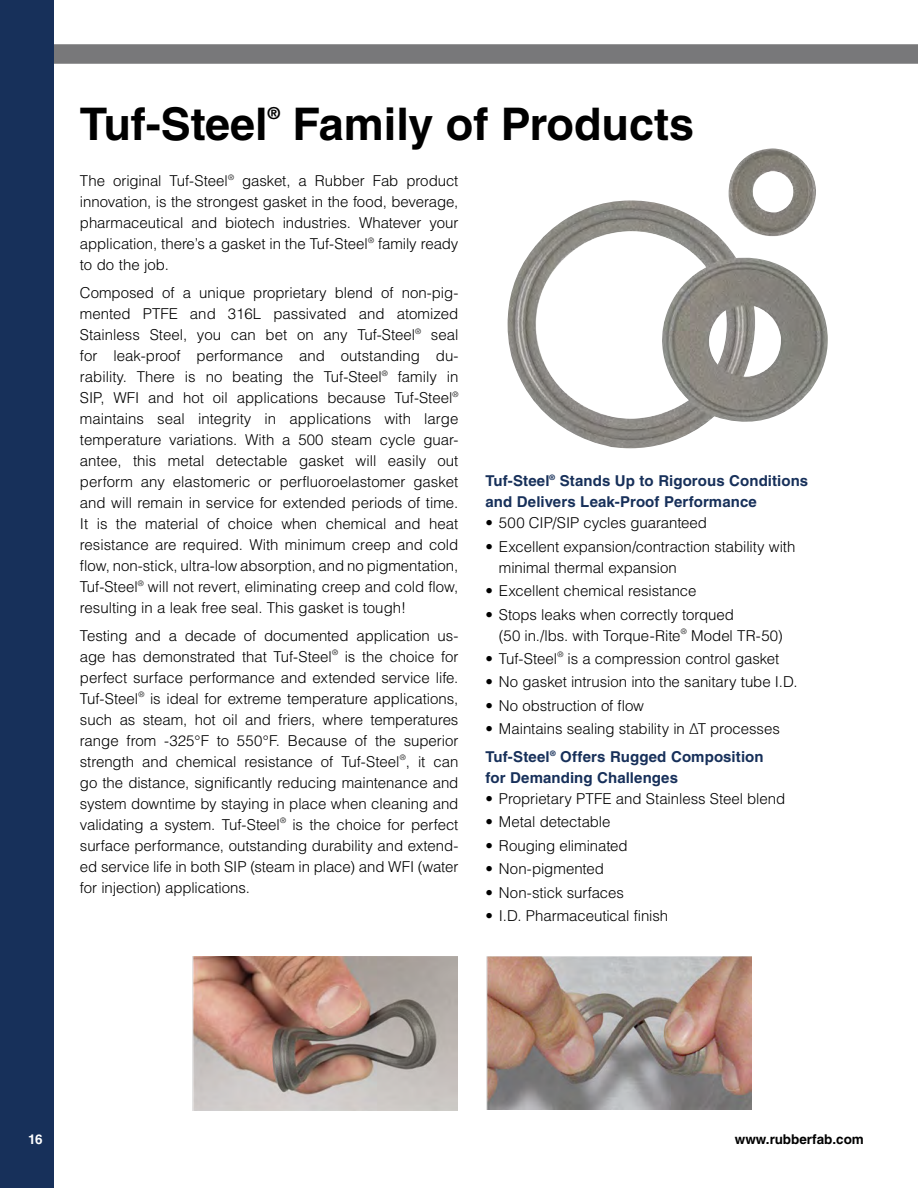
<style>
.page{position:relative;width:918px;height:1188px;background:#fff}
.page>*{position:absolute;margin:0;border:0;box-sizing:border-box;transform-origin:0 0}
.t1{font:700 45px "Helvetica LT Std";color:#000}
.t2{font:700 16.5px "Helvetica LT Std";color:#000}
.t3{font:300 15px/21px "Helvetica LT Std";letter-spacing:-.005em;color:#000;text-align:justify}
.t4{font:700 15px/21px "Helvetica LT Std";letter-spacing:.005em;color:#17305a}
.t5{font:700 13.5px "Helvetica LT Std";color:#000}
.t6{font:700 13.5px "Helvetica LT Std";color:#fff}
.s1{font-weight:700;color:#17305a}
</style>
<div class="page">
<div style="left:0;top:0;width:54px;height:1188px;background:#17305a"></div>
<div style="left:54px;top:44px;width:864px;height:20px;background:#78787a"></div>
<img style="left:508px;top:148px;width:320px;height:300px">
<img style="left:193px;top:957px;width:265px;height:153px">
<img style="left:486px;top:957px;width:265px;height:153px">
<h1 class="t1" style="left:80px;top:97px;width:189px">Tuf-Steel</h1>
<p class="t2" style="left:268px;top:103px;width:14px">®</p>
<h1 class="t1" style="left:292px;top:97px;width:403px">Family of Products</h1>
<p class="t3" style="left:80px;top:170px;width:380px">The original Tuf-Steel<sup>®</sup> gasket, a Rubber Fab product innovation, is the strongest gasket in the food, beverage, pharmaceutical and biotech industries. Whatever your application, there’s a gasket in the Tuf-Steel<sup>®</sup> family ready to do the job.</p>
<p class="t3" style="left:80px;top:282px;width:380px">Composed of a unique proprietary blend of non-pig&shy;mented PTFE and 316L passivated and atomized Stainless Steel, you can bet on any Tuf-Steel<sup>®</sup> seal for leak-proof performance and outstanding du&shy;rability. There is no beating the Tuf-Steel<sup>®</sup> family in SIP, WFI and hot oil applications because Tuf-Steel<sup>® </sup>maintains seal integrity in applications with large temperature variations. With a 500 steam cycle guar&shy;antee, this metal detectable gasket will easily out perform any elastomeric or perfluoroelastomer gasket and will remain in service for extended periods of time.<br>It is the material of choice when chemical and heat resistance are required. With minimum creep and cold flow, non-stick, ultra-low absorption, and no pigmentation, Tuf-Steel<sup>®</sup> will not revert, eliminating creep and cold flow, resulting in a leak free seal. This gasket is tough!</p>
<p class="t3" style="left:80px;top:625px;width:380px">Testing and a decade of documented application us&shy;age has demonstrated that Tuf-Steel<sup>®</sup> is the choice for perfect surface performance and extended service life.<br>Tuf-Steel<sup>®</sup> is ideal for extreme temperature applications, such as steam, hot oil and friers, where temperatures range from -325°F to 550°F. Because of the superior strength and chemical resistance of Tuf-Steel<sup>®</sup>, it can go the distance, significantly reducing maintenance and system downtime by staying in place when cleaning and validating a system. Tuf-Steel<sup>®</sup> is the choice for perfect surface performance, outstanding durability and extend&shy;ed service life in both SIP (steam in place) and WFI (water for injection) applications.</p>
<p class="t4" style="left:485px;top:470px;width:324px">Tuf-Steel<sup>®</sup> Stands Up to Rigorous Conditions and Delivers Leak-Proof Performance</p>
<p class="t3" style="left:485px;top:512px;width:223px">• 500 CIP/SIP cycles guaranteed</p>
<p class="t3" style="left:499px;top:536px;width:298px;text-indent:-14px">• Excellent expansion/contraction stability with minimal thermal expansion</p>
<p class="t3" style="left:485px;top:580px;width:213px">• Excellent chemical resistance</p>
<p class="t3" style="left:499px;top:604px;width:285px;text-indent:-14px">• Stops leaks when correctly torqued<br>(50 in./lbs. with Torque-Rite<sup>®</sup> Model TR-50)</p>
<p class="t3" style="left:485px;top:648px;width:295px">• Tuf-Steel<sup>®</sup> is a compression control gasket</p>
<p class="t3" style="left:485px;top:671px;width:314px">• No gasket intrusion into the sanitary tube I.D.</p>
<p class="t3" style="left:485px;top:695px;width:160px">• No obstruction of flow</p>
<p class="t3" style="left:485px;top:715px;width:296px;line-height:27.8px">• Maintains sealing stability in ∆T processes<br><span class="s1">Tuf-Steel</span><sup>®</sup> <span class="s1">Offers Rugged Composition</span></p>
<p class="t4" style="left:485px;top:767px;width:194px">for Demanding Challenges</p>
<p class="t3" style="left:485px;top:788px;width:301px">• Proprietary PTFE and Stainless Steel blend</p>
<p class="t3" style="left:485px;top:811px;width:127px">• Metal detectable</p>
<p class="t3" style="left:485px;top:835px;width:144px">• Rouging eliminated</p>
<p class="t3" style="left:485px;top:858px;width:120px">• Non-pigmented</p>
<p class="t3" style="left:485px;top:882px;width:140px">• Non-stick surfaces</p>
<p class="t3" style="left:485px;top:905px;width:184px">• I.D. Pharmaceutical finish</p>
<p class="t6" style="left:28px;top:1131px;width:16px">16</p>
<p class="t5" style="left:735px;top:1131px;width:131px">www.rubberfab.com</p>
</div>
